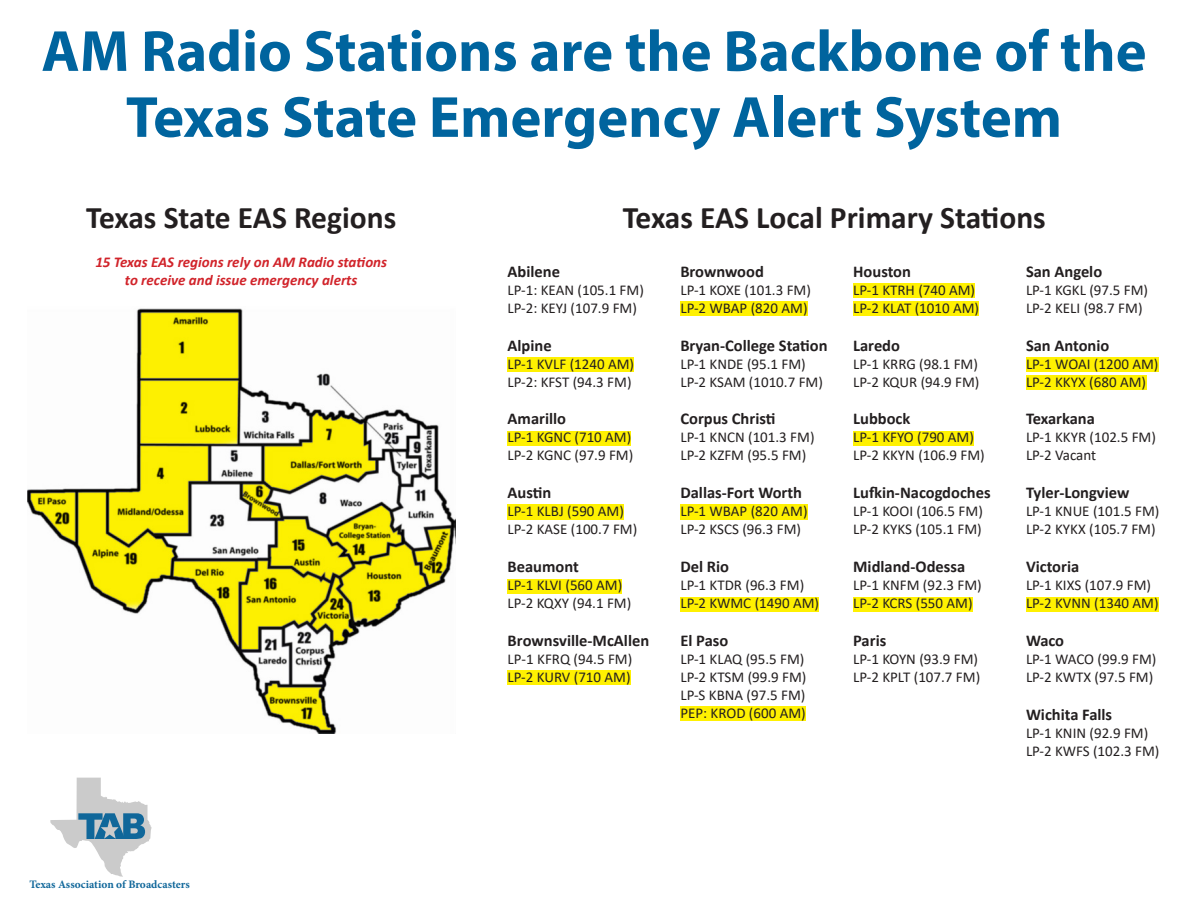
<style>
.page{position:relative;width:1188px;height:918px;background:#fff}
.page>*{position:absolute;margin:0;border:0;box-sizing:border-box;transform-origin:0 0}
.t1{font:700 58.5px "Myriad Pro";color:#00649e}
.t2{font:700 31.5px "Calibri";color:#231f20}
.City{font:700 16.5px "Calibri";color:#231f20}
.LP_Station{font:700 16.5px "Calibri";color:#231f20}
.LP_Station-2{font:15px "Calibri";color:#231f20}
.LP_Station_Highlight{font:15px "Calibri";color:#231f20}
.t3{font:italic 700 15px/18px "Calibri";color:#d1232a;text-align:center}
.t4{font:700 11.4px "Minion Pro";color:#10679a}
</style>
<div class="page">
<img style="left:27px;top:308px;width:428px;height:426px">
<svg style="left:50px;top:778px;width:101px;height:99px"></svg>
<div style="left:508px;top:357px;width:126px;height:15px;background:#fff101"></div>
<div style="left:508px;top:431px;width:123px;height:15px;background:#fff101"></div>
<div style="left:508px;top:505px;width:116px;height:15px;background:#fff101"></div>
<div style="left:508px;top:579px;width:114px;height:15px;background:#fff101"></div>
<div style="left:508px;top:670px;width:123px;height:15px;background:#fff101"></div>
<div style="left:680px;top:301px;width:128px;height:15px;background:#fff101"></div>
<div style="left:680px;top:505px;width:128px;height:15px;background:#fff101"></div>
<div style="left:680px;top:597px;width:139px;height:15px;background:#fff101"></div>
<div style="left:680px;top:706px;width:126px;height:15px;background:#fff101"></div>
<div style="left:853px;top:283px;width:122px;height:15px;background:#fff101"></div>
<div style="left:853px;top:301px;width:126px;height:15px;background:#fff101"></div>
<div style="left:853px;top:431px;width:121px;height:15px;background:#fff101"></div>
<div style="left:853px;top:597px;width:120px;height:15px;background:#fff101"></div>
<div style="left:1026px;top:357px;width:132px;height:15px;background:#fff101"></div>
<div style="left:1026px;top:375px;width:120px;height:15px;background:#fff101"></div>
<div style="left:1026px;top:597px;width:133px;height:15px;background:#fff101"></div>
<p class="t1" style="left:41px;top:13px;width:1107px">AM Radio Stations are the Backbone of the</p>
<p class="t1" style="left:126px;top:79px;width:938px">Texas State Emergency Alert System</p>
<p class="t2" style="left:86px;top:195px;width:312px">Texas State EAS Regions</p>
<p class="t3" style="left:95px;top:252px;width:293px">15 Texas EAS regions rely on AM Radio stations to receive and issue emergency alerts</p>
<p class="t4" style="left:29px;top:876px;width:162px">Texas Association of Broadcasters</p>
<p class="t2" style="left:623px;top:195px;width:425px">Texas EAS Local Primary Stations</p>
<p class="City" style="left:508px;top:260px;width:54px">Abilene</p>
<p class="LP_Station-2" style="left:508px;top:279px;width:138px">LP-1: KEAN (105.1 FM)</p>
<p class="LP_Station-2" style="left:508px;top:297px;width:131px">LP-2: KEYJ (107.9 FM)</p>
<p class="City" style="left:508px;top:333px;width:46px">Alpine</p>
<p class="LP_Station_Highlight" style="left:508px;top:353px;width:128px">LP-1 KVLF (1240 AM)</p>
<p class="LP_Station-2" style="left:508px;top:371px;width:125px">LP-2: KFST (94.3 FM)</p>
<p class="City" style="left:508px;top:407px;width:60px">Amarillo</p>
<p class="LP_Station_Highlight" style="left:508px;top:427px;width:125px">LP-1 KGNC (710 AM)</p>
<p class="LP_Station-2" style="left:508px;top:445px;width:127px">LP-2 KGNC (97.9 FM)</p>
<p class="City" style="left:508px;top:481px;width:45px">Austin</p>
<p class="LP_Station_Highlight" style="left:508px;top:501px;width:118px">LP-1 KLBJ (590 AM)</p>
<p class="LP_Station-2" style="left:508px;top:519px;width:131px">LP-2 KASE (100.7 FM)</p>
<p class="City" style="left:508px;top:555px;width:73px">Beaumont</p>
<p class="LP_Station_Highlight" style="left:508px;top:575px;width:116px">LP-1 KLVI (560 AM)</p>
<p class="LP_Station-2" style="left:508px;top:593px;width:125px">LP-2 KQXY (94.1 FM)</p>
<p class="LP_Station" style="left:508px;top:629px;width:143px">Brownsville-McAllen</p>
<p class="LP_Station-2" style="left:508px;top:648px;width:126px">LP-1 KFRQ (94.5 FM)</p>
<p class="LP_Station_Highlight" style="left:508px;top:666px;width:125px">LP-2 KURV (710 AM)</p>
<p class="City" style="left:680px;top:260px;width:85px">Brownwood</p>
<p class="LP_Station-2" style="left:680px;top:279px;width:132px">LP-1 KOXE (101.3 FM)</p>
<p class="LP_Station_Highlight" style="left:680px;top:297px;width:129px">LP-2 WBAP (820 AM)</p>
<p class="City" style="left:680px;top:333px;width:149px">Bryan-College Station</p>
<p class="LP_Station-2" style="left:680px;top:353px;width:127px">LP-1 KNDE (95.1 FM)</p>
<p class="LP_Station-2" style="left:680px;top:371px;width:144px">LP-2 KSAM (1010.7 FM)</p>
<p class="City" style="left:680px;top:407px;width:97px">Corpus Christi</p>
<p class="LP_Station-2" style="left:680px;top:427px;width:136px">LP-1 KNCN (101.3 FM)</p>
<p class="LP_Station-2" style="left:680px;top:445px;width:127px">LP-2 KZFM (95.5 FM)</p>
<p class="City" style="left:680px;top:481px;width:123px">Dallas-Fort Worth</p>
<p class="LP_Station_Highlight" style="left:680px;top:501px;width:129px">LP-1 WBAP (820 AM)</p>
<p class="LP_Station-2" style="left:680px;top:519px;width:122px">LP-2 KSCS (96.3 FM)</p>
<p class="City" style="left:680px;top:555px;width:50px">Del Rio</p>
<p class="LP_Station-2" style="left:680px;top:575px;width:125px">LP-1 KTDR (96.3 FM)</p>
<p class="LP_Station_Highlight" style="left:680px;top:593px;width:140px">LP-2 KWMC (1490 AM)</p>
<p class="City" style="left:680px;top:629px;width:49px">El Paso</p>
<p class="LP_Station-2" style="left:680px;top:648px;width:126px">LP-1 KLAQ (95.5 FM)</p>
<p class="LP_Station-2" style="left:680px;top:666px;width:128px">LP-2 KTSM (99.9 FM)</p>
<p class="LP_Station-2" style="left:680px;top:684px;width:126px">LP-S KBNA (97.5 FM)</p>
<p class="LP_Station_Highlight" style="left:680px;top:702px;width:127px">PEP: KROD (600 AM)</p>
<p class="City" style="left:853px;top:260px;width:59px">Houston</p>
<p class="LP_Station_Highlight" style="left:853px;top:279px;width:123px">LP-1 KTRH (740 AM)</p>
<p class="LP_Station_Highlight" style="left:853px;top:297px;width:127px">LP-2 KLAT (1010 AM)</p>
<p class="City" style="left:853px;top:333px;width:48px">Laredo</p>
<p class="LP_Station-2" style="left:853px;top:353px;width:126px">LP-1 KRRG (98.1 FM)</p>
<p class="LP_Station-2" style="left:853px;top:371px;width:128px">LP-2 KQUR (94.9 FM)</p>
<p class="City" style="left:853px;top:407px;width:59px">Lubbock</p>
<p class="LP_Station_Highlight" style="left:853px;top:427px;width:122px">LP-1 KFYO (790 AM)</p>
<p class="LP_Station-2" style="left:853px;top:445px;width:133px">LP-2 KKYN (106.9 FM)</p>
<p class="City" style="left:853px;top:481px;width:139px">Lufkin-Nacogdoches</p>
<p class="LP_Station-2" style="left:853px;top:501px;width:131px">LP-1 KOOI (106.5 FM)</p>
<p class="LP_Station-2" style="left:853px;top:519px;width:130px">LP-2 KYKS (105.1 FM)</p>
<p class="City" style="left:853px;top:555px;width:113px">Midland-Odessa</p>
<p class="LP_Station-2" style="left:853px;top:575px;width:130px">LP-1 KNFM (92.3 FM)</p>
<p class="LP_Station_Highlight" style="left:853px;top:593px;width:121px">LP-2 KCRS (550 AM)</p>
<p class="City" style="left:853px;top:629px;width:35px">Paris</p>
<p class="LP_Station-2" style="left:853px;top:648px;width:126px">LP-1 KOYN (93.9 FM)</p>
<p class="LP_Station-2" style="left:853px;top:666px;width:129px">LP-2 KPLT (107.7 FM)</p>
<p class="City" style="left:1026px;top:260px;width:78px">San Angelo</p>
<p class="LP_Station-2" style="left:1026px;top:279px;width:124px">LP-1 KGKL (97.5 FM)</p>
<p class="LP_Station-2" style="left:1026px;top:297px;width:118px">LP-2 KELI (98.7 FM)</p>
<p class="City" style="left:1026px;top:333px;width:85px">San Antonio</p>
<p class="LP_Station_Highlight" style="left:1026px;top:353px;width:134px">LP-1 WOAI (1200 AM)</p>
<p class="LP_Station_Highlight" style="left:1026px;top:371px;width:122px">LP-2 KKYX (680 AM)</p>
<p class="City" style="left:1026px;top:407px;width:71px">Texarkana</p>
<p class="LP_Station-2" style="left:1026px;top:427px;width:132px">LP-1 KKYR (102.5 FM)</p>
<p class="LP_Station-2" style="left:1026px;top:445px;width:72px">LP-2 Vacant</p>
<p class="City" style="left:1026px;top:481px;width:105px">Tyler-Longview</p>
<p class="LP_Station-2" style="left:1026px;top:501px;width:135px">LP-1 KNUE (101.5 FM)</p>
<p class="LP_Station-2" style="left:1026px;top:519px;width:131px">LP-2 KYKX (105.7 FM)</p>
<p class="City" style="left:1026px;top:555px;width:55px">Victoria</p>
<p class="LP_Station-2" style="left:1026px;top:575px;width:127px">LP-1 KIXS (107.9 FM)</p>
<p class="LP_Station_Highlight" style="left:1026px;top:593px;width:134px">LP-2 KVNN (1340 AM)</p>
<p class="City" style="left:1026px;top:629px;width:40px">Waco</p>
<p class="LP_Station-2" style="left:1026px;top:648px;width:132px">LP-1 WACO (99.9 FM)</p>
<p class="LP_Station-2" style="left:1026px;top:666px;width:129px">LP-2 KWTX (97.5 FM)</p>
<p class="City" style="left:1026px;top:702px;width:88px">Wichita Falls</p>
<p class="LP_Station-2" style="left:1026px;top:722px;width:124px">LP-1 KNIN (92.9 FM)</p>
<p class="LP_Station-2" style="left:1026px;top:740px;width:135px">LP-2 KWFS (102.3 FM)</p>
</div>
